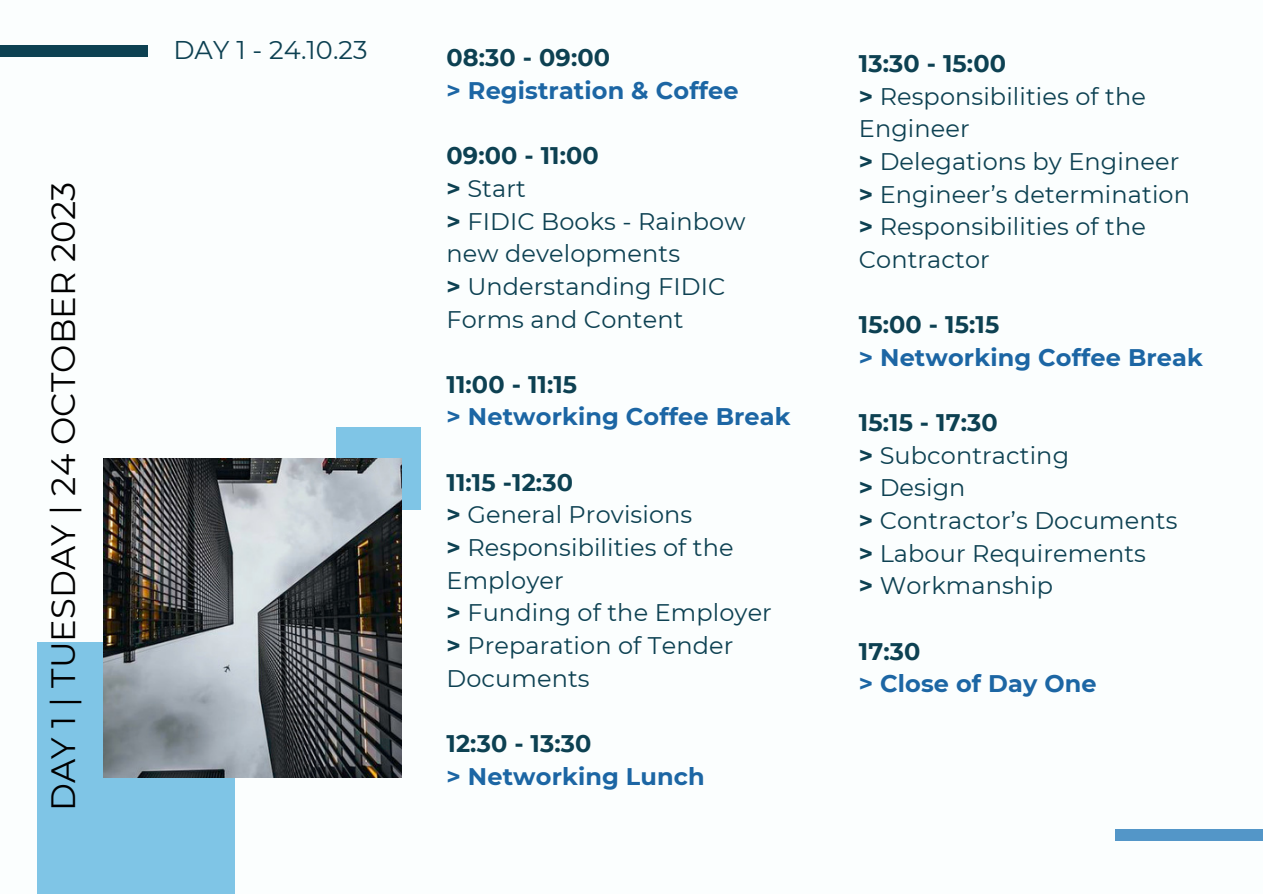
<style>
.page{position:relative;width:1263px;height:894px;background:#fff}
.page>*{position:absolute;margin:0;border:0;box-sizing:border-box;transform-origin:0 0}
.t1{font:33.75px "Montserrat";letter-spacing:.005em;color:#000}
.t2{font:25.65px "Montserrat";letter-spacing:.005em;color:#0d4152}
.t3{font:24px/32.5px "Montserrat";letter-spacing:.005em;color:#0d4152}
.t4{font:700 24px "Montserrat";letter-spacing:.005em;color:#1c66a4}
.t5{font:700 24px "Montserrat";letter-spacing:.005em;color:#0d4152}
.s1{font-weight:700}
</style>
<div class="page">
<div style="left:0;top:0;width:1263px;height:893px;background:#fbfefe"></div>
<div style="left:37px;top:641px;width:197px;height:252px;background:#7fc5e6"></div>
<div style="left:336px;top:426px;width:85px;height:83px;background:#7fc5e6"></div>
<img style="left:104px;top:458px;width:298px;height:318px">
<div style="left:0;top:45px;width:147px;height:11px;background:#0d4152"></div>
<div style="left:1115px;top:828px;width:148px;height:12px;background:#5396c8"></div>
<p class="t1" style="left:43px;top:811px;width:630px;rotate:-90deg">DAY 1 | TUESDAY | 24 OCTOBER 2023</p>
<p class="t2" style="left:173px;top:34px;width:196px">DAY 1 - 24.10.23</p>
<p class="t5" style="left:446px;top:43px;width:165px">08:30 - 09:00</p>
<p class="t4" style="left:446px;top:76px;width:293px">&gt; Registration &amp; Coffee</p>
<p class="t5" style="left:446px;top:141px;width:154px">09:00 - 11:00</p>
<p class="t3" style="left:446px;top:172px;width:81px"><span class="s1">&gt;</span> Start</p>
<p class="t3" style="left:446px;top:205px;width:300px"><span class="s1">&gt;</span> FIDIC Books - Rainbow new developments</p>
<p class="t3" style="left:446px;top:270px;width:280px"><span class="s1">&gt;</span> Understanding FIDIC<br>Forms and Content</p>
<p class="t5" style="left:446px;top:369px;width:132px">11:00 - 11:15</p>
<p class="t4" style="left:446px;top:402px;width:346px">&gt; Networking Coffee Break</p>
<p class="t5" style="left:446px;top:467px;width:128px">11:15 -12:30</p>
<p class="t3" style="left:446px;top:498px;width:247px"><span class="s1">&gt;</span> General Provisions</p>
<p class="t3" style="left:446px;top:531px;width:289px"><span class="s1">&gt;</span> Responsibilities of the<br>Employer</p>
<p class="t3" style="left:446px;top:596px;width:327px"><span class="s1">&gt;</span> Funding of the Employer</p>
<p class="t3" style="left:446px;top:629px;width:288px"><span class="s1">&gt;</span> Preparation of Tender<br>Documents</p>
<p class="t5" style="left:446px;top:728px;width:146px">12:30 - 13:30</p>
<p class="t4" style="left:446px;top:761px;width:260px">&gt; Networking Lunch</p>
<p class="t5" style="left:859px;top:49px;width:149px">13:30 - 15:00</p>
<p class="t3" style="left:859px;top:80px;width:289px"><span class="s1">&gt;</span> Responsibilities of the<br>Engineer</p>
<p class="t3" style="left:859px;top:145px;width:322px"><span class="s1">&gt;</span> Delegations by Engineer</p>
<p class="t3" style="left:859px;top:178px;width:333px"><span class="s1">&gt;</span> Engineer’s determination</p>
<p class="t3" style="left:859px;top:210px;width:289px"><span class="s1">&gt;</span> Responsibilities of the<br>Contractor</p>
<p class="t5" style="left:859px;top:310px;width:142px">15:00 - 15:15</p>
<p class="t4" style="left:859px;top:342px;width:346px">&gt; Networking Coffee Break</p>
<p class="t5" style="left:859px;top:408px;width:140px">15:15 - 17:30</p>
<p class="t3" style="left:859px;top:439px;width:212px"><span class="s1">&gt;</span> Subcontracting</p>
<p class="t3" style="left:859px;top:471px;width:108px"><span class="s1">&gt;</span> Design</p>
<p class="t3" style="left:859px;top:504px;width:320px"><span class="s1">&gt;</span> Contractor’s Documents</p>
<p class="t3" style="left:859px;top:536px;width:289px"><span class="s1">&gt;</span> Labour Requirements</p>
<p class="t3" style="left:859px;top:569px;width:196px"><span class="s1">&gt;</span> Workmanship</p>
<p class="t5" style="left:859px;top:636px;width:63px">17:30</p>
<p class="t4" style="left:859px;top:669px;width:239px">&gt; Close of Day One</p>
</div>
